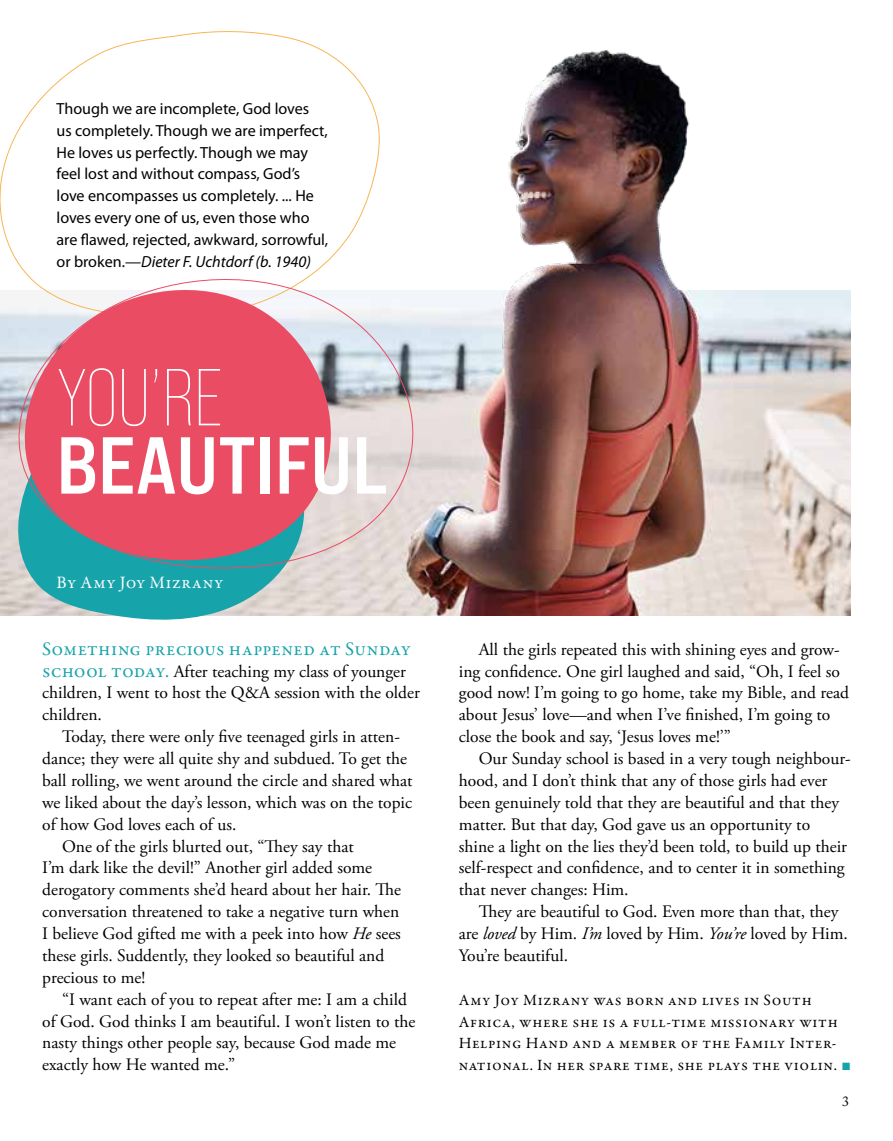
<style>
.page{position:relative;width:893px;height:1141px;background:#fff}
.page>*{position:absolute;margin:0;border:0;box-sizing:border-box;transform-origin:0 0}
.t1{font:700 expanded 80.5px "Bebas Neue Pro";color:#fff}
.t2{font:300 80.5px "Bebas Neue Pro";color:#fff}
.t3{font:19.25px "Garamond Premr Pro";letter-spacing:.01em;color:#16a3aa}
.t4{font:17.5px/21.9px "Adobe Garamond Pro";color:#000}
.t5{font:17.5px "Garamond Premr Pro";letter-spacing:.045em;color:#fff}
.t6{font:16.1px/21.9px "Myriad Pro";color:#000}
.t7{font:15.75px/21.9px "Garamond Premr Pro";letter-spacing:.04em;color:#000}
.t8{font:14px "Adobe Caslon Pro";color:#000}
.s1{font-style:italic}
.s2{font-family:"Garamond Premr Pro";font-size:19.25px;color:#16a3aa}
.s3{font-family:"Arial";color:#16a3aa}
</style>
<div class="page">
<img style="left:0;top:320px;width:851px;height:296px">
<img style="left:447px;top:50px;width:404px;height:298px">
<svg style="left:16px;top:582px;width:294px;height:38px;background:#6ebbbd"></svg>
<svg style="left:0;top:31px;width:380px;height:289px"></svg>
<svg style="left:7px;top:267px;width:440px;height:315px;background:#d4939f"></svg>
<p class="t6" style="left:57px;top:97px;width:273px">Though we are incomplete, God loves us completely. Though we are imperfect, He loves us perfectly. Though we may feel lost and without compass, God’s love encompasses us completely. ... He loves every one of us, even those who are flawed, rejected, awkward, sorrowful, or broken.—<span class="s1">Dieter F. Uchtdorf (b. 1940)</span></p>
<h1 class="t2" style="left:57px;top:353px;width:167px">YOU’RE</h1>
<h1 class="t1" style="left:57px;top:416px;width:333px">BEAUTIFUL</h1>
<p class="t5" style="left:57px;top:572px;width:168px">By Amy Joy Mizrany</p>
<p class="t3" style="left:42px;top:637px;width:370px">Something precious happened at Sunday</p>
<p class="t4" style="left:42px;top:661px;width:379px"><span class="s2">school today.</span> After teaching my class of younger children, I went to host the Q&amp;A session with the older children.</p>
<p class="t4" style="left:62px;top:726px;width:339px">Today, there were only five teenaged girls in atten-</p>
<p class="t4" style="left:42px;top:748px;width:366px">dance; they were all quite shy and subdued. To get the</p>
<p class="t4" style="left:42px;top:770px;width:372px">ball rolling, we went around the circle and shared what</p>
<p class="t4" style="left:42px;top:792px;width:371px">we liked about the day’s lesson, which was on the topic</p>
<p class="t4" style="left:42px;top:814px;width:196px">of how God loves each of us.</p>
<p class="t4" style="left:62px;top:836px;width:293px">One of the girls blurted out, “They say that</p>
<p class="t4" style="left:42px;top:858px;width:332px">I’m dark like the devil!” Another girl added some</p>
<p class="t4" style="left:42px;top:879px;width:360px">derogatory comments she’d heard about her hair. The</p>
<p class="t4" style="left:42px;top:901px;width:359px">conversation threatened to take a negative turn when</p>
<p class="t4" style="left:42px;top:923px;width:360px">I believe God gifted me with a peek into how <span class="s1">He</span> sees</p>
<p class="t4" style="left:42px;top:945px;width:344px">these girls. Suddently, they looked so beautiful and</p>
<p class="t4" style="left:42px;top:967px;width:105px">precious to me!</p>
<p class="t4" style="left:62px;top:989px;width:346px">“I want each of you to repeat after me: I am a child</p>
<p class="t4" style="left:42px;top:1011px;width:375px">of God. God thinks I am beautiful. I won’t listen to the</p>
<p class="t4" style="left:42px;top:1033px;width:355px">nasty things other people say, because God made me</p>
<p class="t4" style="left:42px;top:1054px;width:195px">exactly how He wanted me.”</p>
<p class="t4" style="left:459px;top:639px;width:392px;text-indent:20px">All the girls repeated this with shining eyes and grow&shy;ing confidence. One girl laughed and said, “Oh, I feel so good now! I’m going to go home, take my Bible, and read about Jesus’ love—and when I’ve finished, I’m going to close the book and say, ‘Jesus loves me!’”</p>
<p class="t4" style="left:459px;top:748px;width:393px;text-indent:20px">Our Sunday school is based in a very tough neighbour&shy;hood, and I don’t think that any of those girls had ever been genuinely told that they are beautiful and that they matter. But that day, God gave us an opportunity to<br>shine a light on the lies they’d been told, to build up their self-respect and confidence, and to center it in something that never changes: Him.</p>
<p class="t4" style="left:459px;top:901px;width:390px;text-indent:20px">They are beautiful to God. Even more than that, they are <span class="s1">loved</span> by Him. <span class="s1">I’m</span> loved by Him. <span class="s1">You’re</span> loved by Him.<br>You’re beautiful.</p>
<p class="t7" style="left:459px;top:989px;width:393px">Amy Joy Mizrany was born and lives in South Africa, where she is a full-time missionary with Helping Hand and a member of the Family Inter&shy;national. In her spare time, she plays the violin. <span class="s3">■</span></p>
<p class="t8" style="left:842px;top:1093px;width:8px">3</p>
</div>
